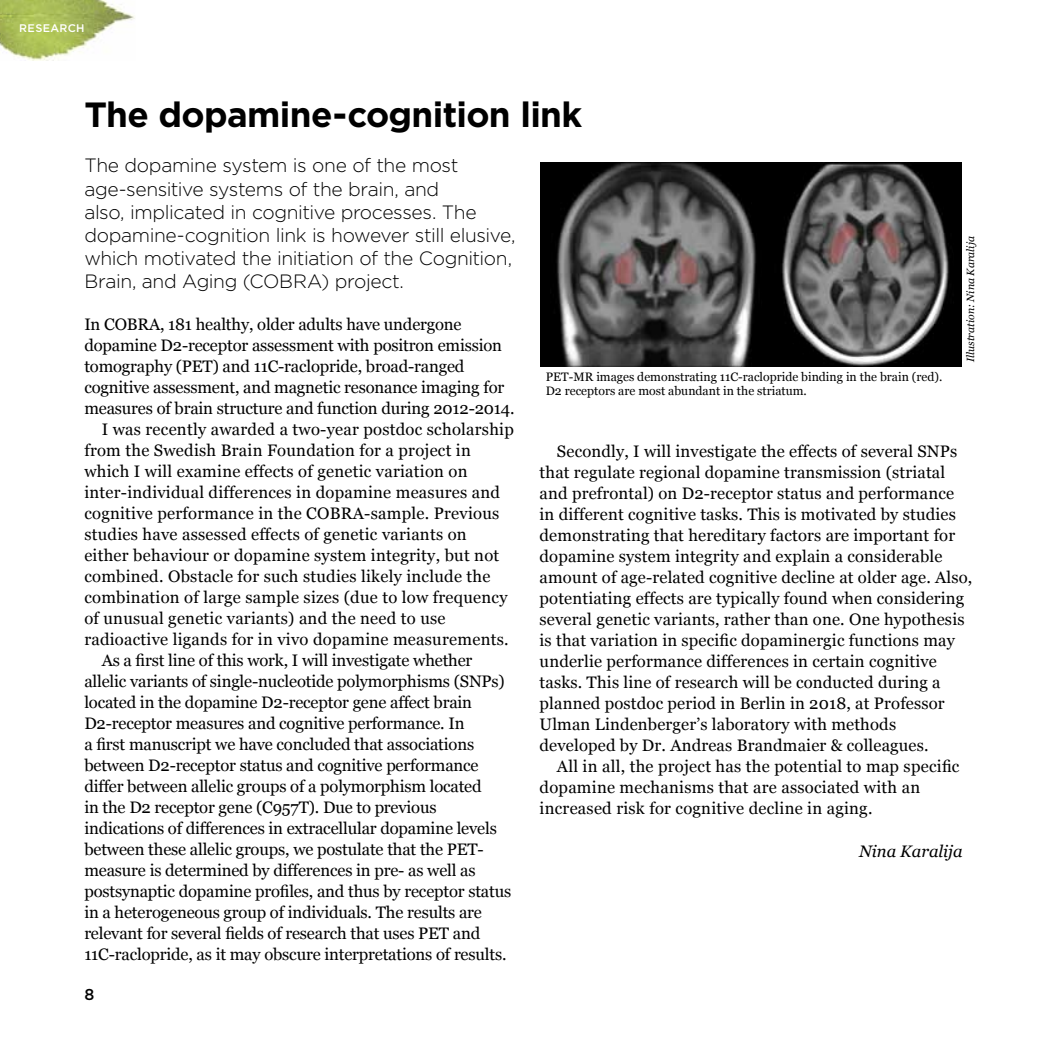
<style>
.page{position:relative;width:1042px;height:1042px;background:#fff}
.page>*{position:absolute;margin:0;border:0;box-sizing:border-box;transform-origin:0 0}
.t1{font:700 35px "Gotham 20";color:#000}
.t2{font:300 19.25px/23.1px "Gotham 20";letter-spacing:-.005em;color:#000}
.t3{font:16.62px/21px "Georgia";letter-spacing:.01em;color:#000}
.t4{font:16.62px "Georgia";letter-spacing:-.01em;color:#000}
.t5{font:italic 16.62px "Georgia";color:#000}
.t6{font:500 15.75px "Gotham 20";color:#000}
.t7{font:12.25px/14.7px "Georgia";color:#000}
.t8{font:500 11.03px "Gotham 20";letter-spacing:.05em;color:#fff}
.t9{font:italic 10.5px "Georgia";letter-spacing:-.005em;color:#000}
</style>
<div class="page">
<img style="left:0;top:0;width:135px;height:60px">
<img style="left:541px;top:163px;width:420px;height:203px">
<p class="t8" style="left:19px;top:21px;width:67px">RESEARCH</p>
<h1 class="t1" style="left:84px;top:92px;width:499px">The dopamine-cognition link</h1>
<p class="t2" style="left:84px;top:154px;width:432px">The dopamine system is one of the most age-sensitive systems of the brain, and<br>also, implicated in cognitive processes. The dopamine-cognition link is however still elusive, which motivated the initiation of the Cognition, Brain, and Aging (COBRA) project.</p>
<p class="t4" style="left:84px;top:314px;width:379px">In COBRA, 181 healthy, older adults have undergone</p>
<p class="t4" style="left:84px;top:335px;width:419px">dopamine D2-receptor assessment with positron emission</p>
<p class="t4" style="left:84px;top:356px;width:382px">tomography (PET) and 11C-raclopride, broad-ranged</p>
<p class="t4" style="left:84px;top:377px;width:421px">cognitive assessment, and magnetic resonance imaging for</p>
<p class="t4" style="left:84px;top:398px;width:432px">measures of brain structure and function during 2012-2014.</p>
<p class="t3" style="left:102px;top:419px;width:414px">I was recently awarded a two-year postdoc scholarship</p>
<p class="t3" style="left:84px;top:440px;width:388px">from the Swedish Brain Foundation for a project in</p>
<p class="t3" style="left:84px;top:461px;width:385px">which I will examine effects of genetic variation on</p>
<p class="t3" style="left:84px;top:482px;width:417px">inter-individual differences in dopamine measures and</p>
<p class="t3" style="left:84px;top:503px;width:416px">cognitive performance in the COBRA-sample. Previous</p>
<p class="t3" style="left:84px;top:524px;width:384px">studies have assessed effects of genetic variants on</p>
<p class="t3" style="left:84px;top:545px;width:416px">either behaviour or dopamine system integrity, but not</p>
<p class="t3" style="left:84px;top:566px;width:408px">combined. Obstacle for such studies likely include the</p>
<p class="t3" style="left:84px;top:587px;width:425px">combination of large sample sizes (due to low frequency</p>
<p class="t3" style="left:84px;top:608px;width:363px">of unusual genetic variants) and the need to use</p>
<p class="t3" style="left:84px;top:629px;width:426px">radioactive ligands for in vivo dopamine measurements.</p>
<p class="t4" style="left:102px;top:650px;width:372px">As a first line of this work, I will investigate whether</p>
<p class="t4" style="left:84px;top:671px;width:422px">allelic variants of single-nucleotide polymorphisms (SNPs)</p>
<p class="t4" style="left:84px;top:692px;width:389px">located in the dopamine D2-receptor gene affect brain</p>
<p class="t4" style="left:84px;top:713px;width:382px">D2-receptor measures and cognitive performance. In</p>
<p class="t4" style="left:84px;top:734px;width:391px">a first manuscript we have concluded that associations</p>
<p class="t4" style="left:84px;top:755px;width:396px">between D2-receptor status and cognitive performance</p>
<p class="t4" style="left:84px;top:776px;width:399px">differ between allelic groups of a polymorphism located</p>
<p class="t4" style="left:84px;top:797px;width:354px">in the D2 receptor gene (C957T). Due to previous</p>
<p class="t4" style="left:84px;top:818px;width:414px">indications of differences in extracellular dopamine levels</p>
<p class="t4" style="left:84px;top:839px;width:401px">between these allelic groups, we postulate that the PET-</p>
<p class="t4" style="left:84px;top:860px;width:393px">measure is determined by differences in pre- as well as</p>
<p class="t4" style="left:84px;top:881px;width:428px">postsynaptic dopamine profiles, and thus by receptor status</p>
<p class="t4" style="left:84px;top:902px;width:399px">in a heterogeneous group of individuals. The results are</p>
<p class="t4" style="left:84px;top:923px;width:397px">relevant for several fields of research that uses PET and</p>
<p class="t4" style="left:84px;top:944px;width:424px">11C-raclopride, as it may obscure interpretations of results.</p>
<p class="t9" style="left:964px;top:362px;width:127px;rotate:-90deg">Illustration: Nina Karalija</p>
<p class="t7" style="left:546px;top:369px;width:398px">PET-MR images demonstrating 11C-raclopride binding in the brain (red).<br>D2 receptors are most abundant in the striatum.</p>
<p class="t3" style="left:539px;top:441px;width:434px;text-indent:17px">Secondly, I will investigate the effects of several SNPs that regulate regional dopamine transmission (striatal and prefrontal) on D2-receptor status and performance in different cognitive tasks. This is motivated by studies demonstrating that hereditary factors are important for dopamine system integrity and explain a considerable amount of age-related cognitive decline at older age. Also, potentiating effects are typically found when considering several genetic variants, rather than one. One hypothesis is that variation in specific dopaminergic functions may underlie performance differences in certain cognitive tasks. This line of research will be conducted during a planned postdoc period in Berlin in 2018, at Professor Ulman Lindenberger’s laboratory with methods developed by Dr. Andreas Brandmaier &amp; colleagues.</p>
<p class="t3" style="left:539px;top:756px;width:421px;text-indent:17px">All in all, the project has the potential to map specific dopamine mechanisms that are associated with an increased risk for cognitive decline in aging.</p>
<p class="t5" style="left:859px;top:840px;width:105px">Nina Karalija</p>
<p class="t6" style="left:84px;top:984px;width:11px">8</p>
</div>
